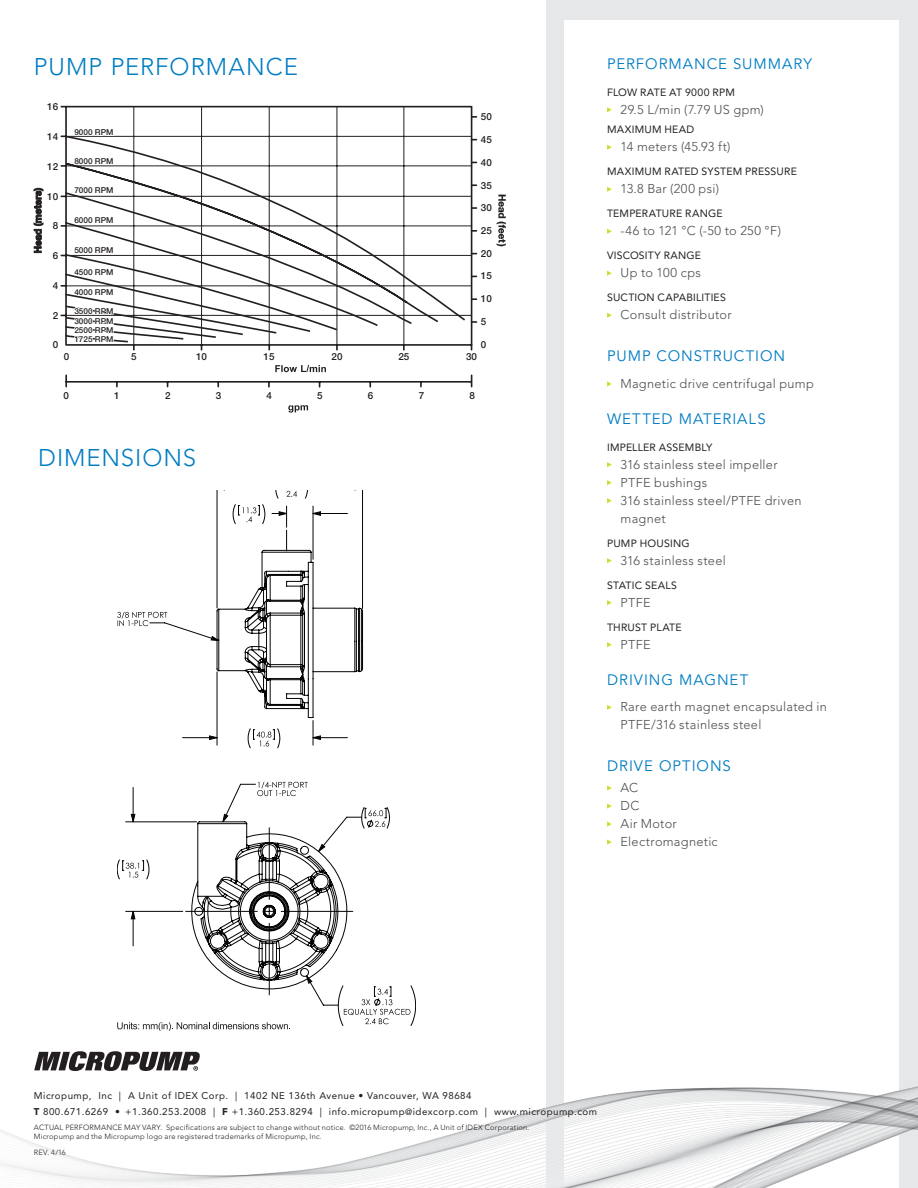
<style>
.page{position:relative;width:918px;height:1188px;background:#fff}
.page>*{position:absolute;margin:0;border:0;box-sizing:border-box;transform-origin:0 0}
.Specifications{font:300 24px "Avenir LT Std";letter-spacing:.04em;color:#007cc2}
.Sub-headline{font:15px "Avenir LT Std";letter-spacing:.065em;color:#007cc2}
.bullets{font:300 12.75px/18px "Avenir LT Std";letter-spacing:.025em;color:#4b4c4d}
.Body_Bold{font:10.5px "Avenir LT Std";letter-spacing:.02em;color:#231f20}
.t1{font:9.75px/15.8px "Avenir LT Std";letter-spacing:.05em;color:#231f20}
.t2{font:500 9.75px "Helvetica Neue";color:#231f20}
.t3{font:500 8.1px/9px "Helvetica Neue";color:#231f20}
.t4{font:300 7.5px/9px "Avenir LT Std";letter-spacing:.025em;color:#231f20}
.s1{font-weight:900}
.s2{font-size:9px}
</style>
<div class="page">
<div style="left:546px;top:0;width:372px;height:1188px;background:#e6e7e9"></div>
<div style="left:564px;top:21px;width:335px;height:1167px;background:#fff"></div>
<img style="left:0;top:1030px;width:918px;height:158px">
<svg style="left:34px;top:1051px;width:167px;height:20px"></svg>
<svg style="left:189px;top:1080px;width:5px;height:4px"></svg>
<svg style="left:60px;top:105px;width:413px;height:246px"></svg>
<hr style="left:134px;top:107px;width:1px;height:238px;background:#231f20">
<hr style="left:67px;top:136px;width:405px;height:1px;background:#231f20">
<hr style="left:67px;top:166px;width:405px;height:1px;background:#231f20">
<hr style="left:67px;top:196px;width:405px;height:1px;background:#231f20">
<hr style="left:67px;top:226px;width:405px;height:1px;background:#231f20">
<hr style="left:67px;top:255px;width:405px;height:1px;background:#231f20">
<hr style="left:67px;top:286px;width:405px;height:1px;background:#231f20">
<hr style="left:67px;top:315px;width:405px;height:1px;background:#231f20">
<hr style="left:201px;top:107px;width:1px;height:238px;background:#231f20">
<hr style="left:269px;top:107px;width:1px;height:238px;background:#231f20">
<hr style="left:337px;top:107px;width:1px;height:238px;background:#231f20">
<hr style="left:404px;top:107px;width:1px;height:238px;background:#231f20">
<svg style="left:288px;top:405px;width:20px;height:8px"></svg>
<svg style="left:275px;top:365px;width:51px;height:7px"></svg>
<hr style="left:66px;top:381px;width:405px;height:2px;background:#231f20">
<svg style="left:65px;top:375px;width:2px;height:12px"></svg>
<svg style="left:471px;top:375px;width:1px;height:12px"></svg>
<svg style="left:63px;top:135px;width:404px;height:208px"></svg>
<svg style="left:73px;top:300px;width:41px;height:51px"></svg>
<svg style="left:72px;top:240px;width:42px;height:43px"></svg>
<svg style="left:73px;top:210px;width:41px;height:22px"></svg>
<svg style="left:73px;top:179px;width:41px;height:22px"></svg>
<svg style="left:72px;top:150px;width:42px;height:23px"></svg>
<svg style="left:73px;top:121px;width:41px;height:23px"></svg>
<svg style="left:34px;top:188px;width:9px;height:65px"></svg>
<svg style="left:497px;top:195px;width:9px;height:51px"></svg>
<svg style="left:607px;top:107px;width:5px;height:5px"></svg>
<svg style="left:607px;top:145px;width:5px;height:5px"></svg>
<svg style="left:607px;top:187px;width:5px;height:5px"></svg>
<svg style="left:607px;top:229px;width:5px;height:5px"></svg>
<svg style="left:607px;top:271px;width:5px;height:5px"></svg>
<svg style="left:607px;top:313px;width:5px;height:5px"></svg>
<svg style="left:607px;top:381px;width:5px;height:6px"></svg>
<svg style="left:607px;top:462px;width:5px;height:5px"></svg>
<svg style="left:607px;top:480px;width:5px;height:5px"></svg>
<svg style="left:607px;top:498px;width:5px;height:5px"></svg>
<svg style="left:607px;top:558px;width:5px;height:5px"></svg>
<svg style="left:607px;top:600px;width:5px;height:5px"></svg>
<svg style="left:607px;top:642px;width:5px;height:5px"></svg>
<svg style="left:607px;top:705px;width:5px;height:5px"></svg>
<svg style="left:607px;top:785px;width:5px;height:6px"></svg>
<svg style="left:607px;top:803px;width:5px;height:6px"></svg>
<svg style="left:607px;top:821px;width:5px;height:6px"></svg>
<svg style="left:607px;top:839px;width:5px;height:6px"></svg>
<svg style="left:117px;top:490px;width:246px;height:259px"></svg>
<svg style="left:258px;top:782px;width:50px;height:2px"></svg>
<svg style="left:132px;top:784px;width:257px;height:26px"></svg>
<svg style="left:117px;top:810px;width:293px;height:220px"></svg>
<p class="Specifications" style="left:34px;top:53px;width:266px">PUMP PERFORMANCE</p>
<p class="Sub-headline" style="left:607px;top:55px;width:206px">PERFORMANCE SUMMARY</p>
<p class="Body_Bold" style="left:607px;top:86px;width:129px">FLOW RATE AT 9000 RPM</p>
<p class="bullets" style="left:621px;top:101px;width:145px">29.5 L/min (7.79 US gpm)</p>
<p class="Body_Bold" style="left:607px;top:124px;width:89px">MAXIMUM HEAD</p>
<p class="bullets" style="left:621px;top:138px;width:112px">14 meters (45.93 ft)</p>
<p class="Body_Bold" style="left:607px;top:166px;width:191px">MAXIMUM RATED SYSTEM PRESSURE</p>
<p class="bullets" style="left:621px;top:180px;width:100px">13.8 Bar (200 psi)</p>
<p class="Body_Bold" style="left:607px;top:208px;width:117px">TEMPERATURE RANGE</p>
<p class="bullets" style="left:621px;top:222px;width:162px">-46 to 121 °C (-50 to 250 °F)</p>
<p class="Body_Bold" style="left:607px;top:250px;width:96px">VISCOSITY RANGE</p>
<p class="bullets" style="left:621px;top:264px;width:82px">Up to 100 cps</p>
<p class="Body_Bold" style="left:607px;top:292px;width:120px">SUCTION CAPABILITIES</p>
<p class="bullets" style="left:621px;top:306px;width:113px">Consult distributor</p>
<p class="Sub-headline" style="left:607px;top:348px;width:180px">PUMP CONSTRUCTION</p>
<p class="bullets" style="left:621px;top:375px;width:195px">Magnetic drive centrifugal pump</p>
<p class="Sub-headline" style="left:607px;top:410px;width:160px">WETTED MATERIALS</p>
<p class="Body_Bold" style="left:607px;top:441px;width:107px">IMPELLER ASSEMBLY</p>
<p class="bullets" style="left:621px;top:455px;width:159px">316 stainless steel impeller</p>
<p class="bullets" style="left:621px;top:473px;width:88px">PTFE bushings</p>
<p class="bullets" style="left:621px;top:491px;width:182px">316 stainless steel/PTFE driven magnet</p>
<p class="Body_Bold" style="left:607px;top:537px;width:84px">PUMP HOUSING</p>
<p class="bullets" style="left:621px;top:551px;width:107px">316 stainless steel</p>
<p class="Body_Bold" style="left:607px;top:579px;width:71px">STATIC SEALS</p>
<p class="bullets" style="left:621px;top:593px;width:32px">PTFE</p>
<p class="Body_Bold" style="left:607px;top:621px;width:76px">THRUST PLATE</p>
<p class="bullets" style="left:621px;top:635px;width:32px">PTFE</p>
<p class="Sub-headline" style="left:607px;top:671px;width:143px">DRIVING MAGNET</p>
<p class="bullets" style="left:621px;top:698px;width:208px">Rare earth magnet encapsulated in<br>PTFE/316 stainless steel</p>
<p class="Sub-headline" style="left:607px;top:758px;width:125px">DRIVE OPTIONS</p>
<p class="bullets" style="left:621px;top:779px;width:19px">AC</p>
<p class="bullets" style="left:621px;top:797px;width:20px">DC</p>
<p class="bullets" style="left:621px;top:815px;width:58px">Air Motor</p>
<p class="bullets" style="left:621px;top:833px;width:99px">Electromagnetic</p>
<p class="t2" style="left:47px;top:101px;width:12px">16</p>
<p class="t2" style="left:481px;top:111px;width:12px">50</p>
<p class="t3" style="left:74px;top:128px;width:41px">9000 RPM</p>
<p class="t2" style="left:47px;top:131px;width:12px">14</p>
<p class="t2" style="left:481px;top:134px;width:12px">45</p>
<p class="t3" style="left:74px;top:157px;width:41px">8000 RPM</p>
<p class="t2" style="left:481px;top:156px;width:12px">40</p>
<p class="t2" style="left:47px;top:160px;width:12px">12</p>
<p class="t2" style="left:481px;top:179px;width:12px">35</p>
<p class="t3" style="left:74px;top:185px;width:41px">7000 RPM</p>
<p class="t2" style="left:47px;top:191px;width:12px">10</p>
<p class="t2" style="left:481px;top:202px;width:12px">30</p>
<p class="t3" style="left:74px;top:216px;width:41px">6000 RPM</p>
<p class="t2" style="left:53px;top:220px;width:7px">8</p>
<p class="t2" style="left:481px;top:225px;width:12px">25</p>
<p class="t3" style="left:74px;top:246px;width:41px">5000 RPM</p>
<p class="t2" style="left:481px;top:247px;width:12px">20</p>
<p class="t2" style="left:53px;top:250px;width:7px">6</p>
<p class="t3" style="left:74px;top:267px;width:41px">4500 RPM</p>
<p class="t2" style="left:481px;top:270px;width:12px">15</p>
<p class="t2" style="left:53px;top:280px;width:7px">4</p>
<p class="t3" style="left:74px;top:288px;width:41px">4000 RPM</p>
<p class="t2" style="left:481px;top:293px;width:12px">10</p>
<p class="t3" style="left:74px;top:306px;width:41px">3500 RPM</p>
<p class="t2" style="left:53px;top:310px;width:7px">2</p>
<p class="t2" style="left:481px;top:316px;width:7px">5</p>
<p class="t3" style="left:74px;top:317px;width:41px">3000 RPM</p>
<p class="t3" style="left:74px;top:326px;width:41px">2500 RPM<br>1725 RPM</p>
<p class="t2" style="left:53px;top:338px;width:7px">0</p>
<p class="t2" style="left:481px;top:338px;width:7px">0</p>
<p class="t2" style="left:64px;top:351px;width:7px">0</p>
<p class="t2" style="left:131px;top:351px;width:7px">5</p>
<p class="t2" style="left:196px;top:351px;width:12px">10</p>
<p class="t2" style="left:264px;top:351px;width:12px">15</p>
<p class="t2" style="left:332px;top:351px;width:12px">20</p>
<p class="t2" style="left:398px;top:351px;width:12px">25</p>
<p class="t2" style="left:466px;top:351px;width:12px">30</p>
<p class="t2" style="left:64px;top:390px;width:7px">0</p>
<p class="t2" style="left:114px;top:390px;width:7px">1</p>
<p class="t2" style="left:165px;top:390px;width:7px">2</p>
<p class="t2" style="left:216px;top:390px;width:7px">3</p>
<p class="t2" style="left:266px;top:390px;width:7px">4</p>
<p class="t2" style="left:317px;top:390px;width:7px">5</p>
<p class="t2" style="left:368px;top:390px;width:7px">6</p>
<p class="t2" style="left:419px;top:390px;width:7px">7</p>
<p class="t2" style="left:469px;top:390px;width:7px">8</p>
<p class="Specifications" style="left:38px;top:443px;width:160px">DIMENSIONS</p>
<p class="t1" style="left:34px;top:1088px;width:565px">Micropump, Inc | A Unit of IDEX Corp. | 1402 NE 136th Avenue • Vancouver, WA 98684<br><span class="s1">T</span> 800.671.6269 • +1.360.253.2008 | <span class="s1">F</span> +1.360.253.8294 | info.micropump<span class="s2">@</span>idexcorp.com | www.micropump.com</p>
<p class="t4" style="left:34px;top:1123px;width:497px">ACTUAL PERFORMANCE MAY VARY. Specifications are subject to change without notice. ©2016 Micropump, Inc., A Unit of IDEX Corporation.<br>Micropump and the Micropump logo are registered trademarks of Micropump, Inc.</p>
<p class="t4" style="left:34px;top:1148px;width:33px">REV. 4/16</p>
</div>
